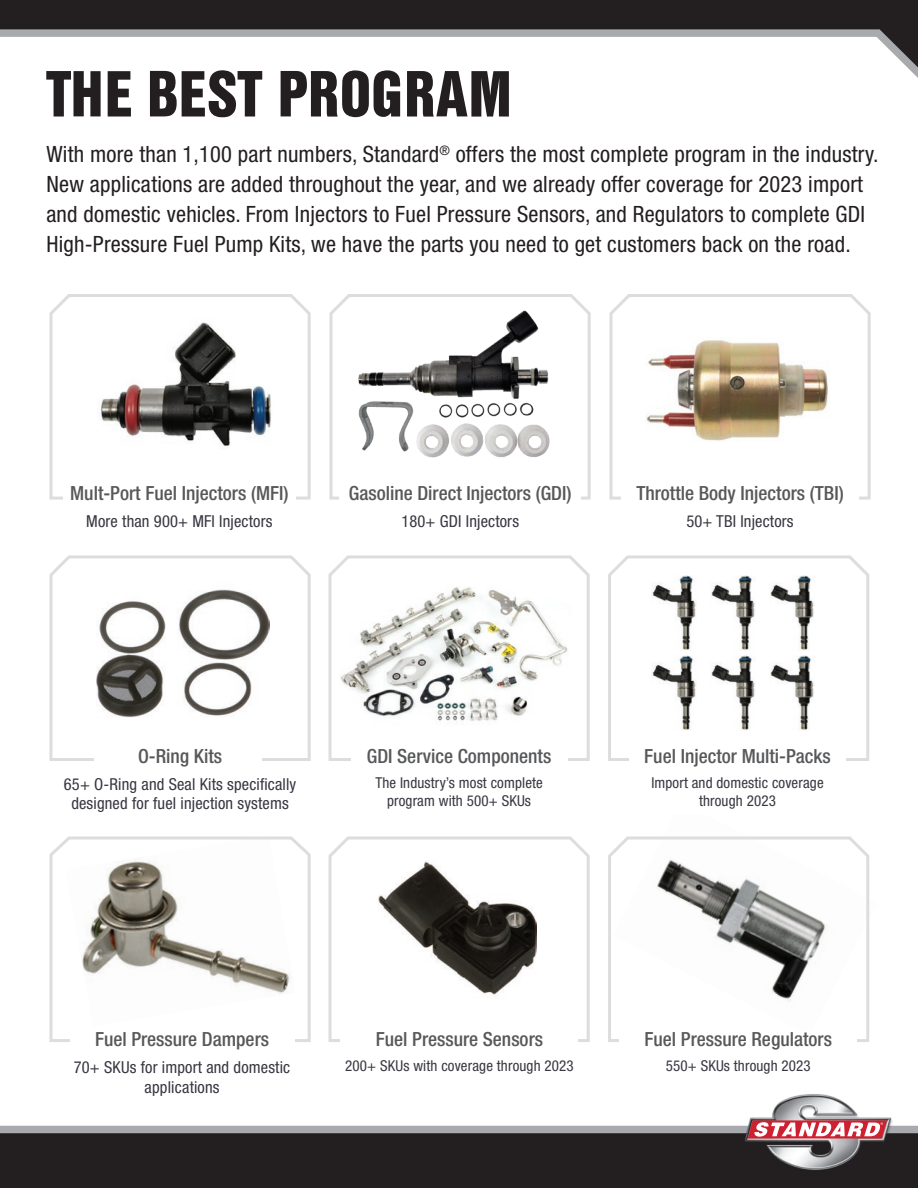
<style>
.page{position:relative;width:918px;height:1188px;background:#231f20}
.page>*{position:absolute;margin:0;border:0;box-sizing:border-box;transform-origin:0 0}
.Header{font:64.5px "Helvetica Inserat BQ";letter-spacing:.025em;color:#231f20}
.copy{font:condensed 22.5px/30px "Helvetica Neue LT Std";letter-spacing:.01em;color:#231f20}
.t1{font:500 condensed 19.5px "Helvetica Neue LT Pro";color:#57585a}
.Item_Desc{font:condensed 16.5px/19.8px "Helvetica Neue LT Std";letter-spacing:.01em;color:#373741;text-align:center}
.Item_Desc-2{font:condensed 15px/18px "Helvetica Neue LT Std";letter-spacing:.01em;color:#373741;text-align:center}
</style>
<div class="page">
<div style="left:0;top:29px;width:918px;height:1105px;background:#fff"></div>
<div style="left:613px;top:802px;width:264px;height:233px;background:#fff"></div>
<svg style="left:48px;top:834px;width:264px;height:210px;background:#e6e5e3"></svg>
<svg style="left:327px;top:834px;width:264px;height:210px;background:#d1d1d0"></svg>
<svg style="left:607px;top:834px;width:264px;height:210px;background:#e5e5e5"></svg>
<div style="left:341px;top:1030px;width:237px;height:55px;background:#fff"></div>
<div style="left:620px;top:1030px;width:237px;height:59px;background:#fff"></div>
<div style="left:70px;top:1030px;width:224px;height:67px;background:#fff"></div>
<svg style="left:48px;top:291px;width:264px;height:210px;background:#fcfcfc"></svg>
<svg style="left:328px;top:291px;width:264px;height:210px;background:#fbfbfb"></svg>
<svg style="left:608px;top:291px;width:264px;height:210px;background:#fcfcfc"></svg>
<div style="left:63px;top:484px;width:233px;height:46px;background:#fff"></div>
<div style="left:339px;top:484px;width:242px;height:59px;background:#fff"></div>
<div style="left:622px;top:484px;width:237px;height:60px;background:#fff"></div>
<img style="left:645px;top:337px;width:185px;height:105px">
<img style="left:355px;top:307px;width:196px;height:155px">
<img style="left:97px;top:317px;width:176px;height:133px">
<img style="left:733px;top:1084px;width:167px;height:86px">
<svg style="left:748px;top:1120px;width:139px;height:18px;background:#dd7f87"></svg>
<svg style="left:48px;top:553px;width:264px;height:210px;background:#e5e5e4"></svg>
<svg style="left:327px;top:553px;width:264px;height:210px;background:#edeeec"></svg>
<svg style="left:607px;top:553px;width:264px;height:210px;background:#fcfcfc"></svg>
<div style="left:351px;top:747px;width:216px;height:77px;background:#fff"></div>
<div style="left:629px;top:747px;width:217px;height:67px;background:#fff"></div>
<div style="left:94px;top:739px;width:168px;height:32px;background:#fff"></div>
<img style="left:651px;top:576px;width:45px;height:75px">
<img style="left:710px;top:576px;width:46px;height:75px">
<img style="left:770px;top:576px;width:45px;height:75px">
<img style="left:651px;top:655px;width:45px;height:76px">
<img style="left:710px;top:655px;width:46px;height:76px">
<img style="left:770px;top:655px;width:45px;height:76px">
<p class="Header" style="left:46px;top:60px;width:466px">THE BEST PROGRAM</p>
<p class="copy" style="left:46px;top:139px;width:834px">With more than 1,100 part numbers, Standard<sup>®</sup> offers the most complete program in the industry.<br>New applications are added throughout the year, and we already offer coverage for 2023 import and domestic vehicles. From Injectors to Fuel Pressure Sensors, and Regulators to complete GDI High-Pressure Fuel Pump Kits, we have the parts you need to get customers back on the road.</p>
<p class="t1" style="left:70px;top:482px;width:220px">Mult-Port Fuel Injectors (MFI)</p>
<p class="Item_Desc" style="left:86px;top:511px;width:188px">More than 900+ MFI Injectors</p>
<p class="t1" style="left:349px;top:482px;width:224px">Gasoline Direct Injectors (GDI)</p>
<p class="Item_Desc" style="left:401px;top:511px;width:119px">180+ GDI Injectors</p>
<p class="t1" style="left:636px;top:482px;width:209px">Throttle Body Injectors (TBI)</p>
<p class="Item_Desc" style="left:686px;top:511px;width:109px">50+ TBI Injectors</p>
<p class="t1" style="left:138px;top:744px;width:86px">O-Ring Kits</p>
<p class="Item_Desc" style="left:64px;top:774px;width:234px">65+ O-Ring and Seal Kits specifically designed for fuel injection systems</p>
<p class="t1" style="left:367px;top:744px;width:186px">GDI Service Components</p>
<p class="Item_Desc-2" style="left:375px;top:773px;width:169px">The Industry’s most complete program with 500+ SKUs</p>
<p class="t1" style="left:644px;top:744px;width:188px">Fuel Injector Multi-Packs</p>
<p class="Item_Desc-2" style="left:651px;top:773px;width:174px">Import and domestic coverage through 2023</p>
<p class="t1" style="left:95px;top:1028px;width:176px">Fuel Pressure Dampers</p>
<p class="Item_Desc" style="left:74px;top:1057px;width:218px">70+ SKUs for import and domestic applications</p>
<p class="t1" style="left:376px;top:1028px;width:169px">Fuel Pressure Sensors</p>
<p class="Item_Desc-2" style="left:345px;top:1057px;width:230px">200+ SKUs with coverage through 2023</p>
<p class="t1" style="left:645px;top:1028px;width:189px">Fuel Pressure Regulators</p>
<p class="Item_Desc-2" style="left:666px;top:1057px;width:147px">550+ SKUs through 2023</p>
</div>
